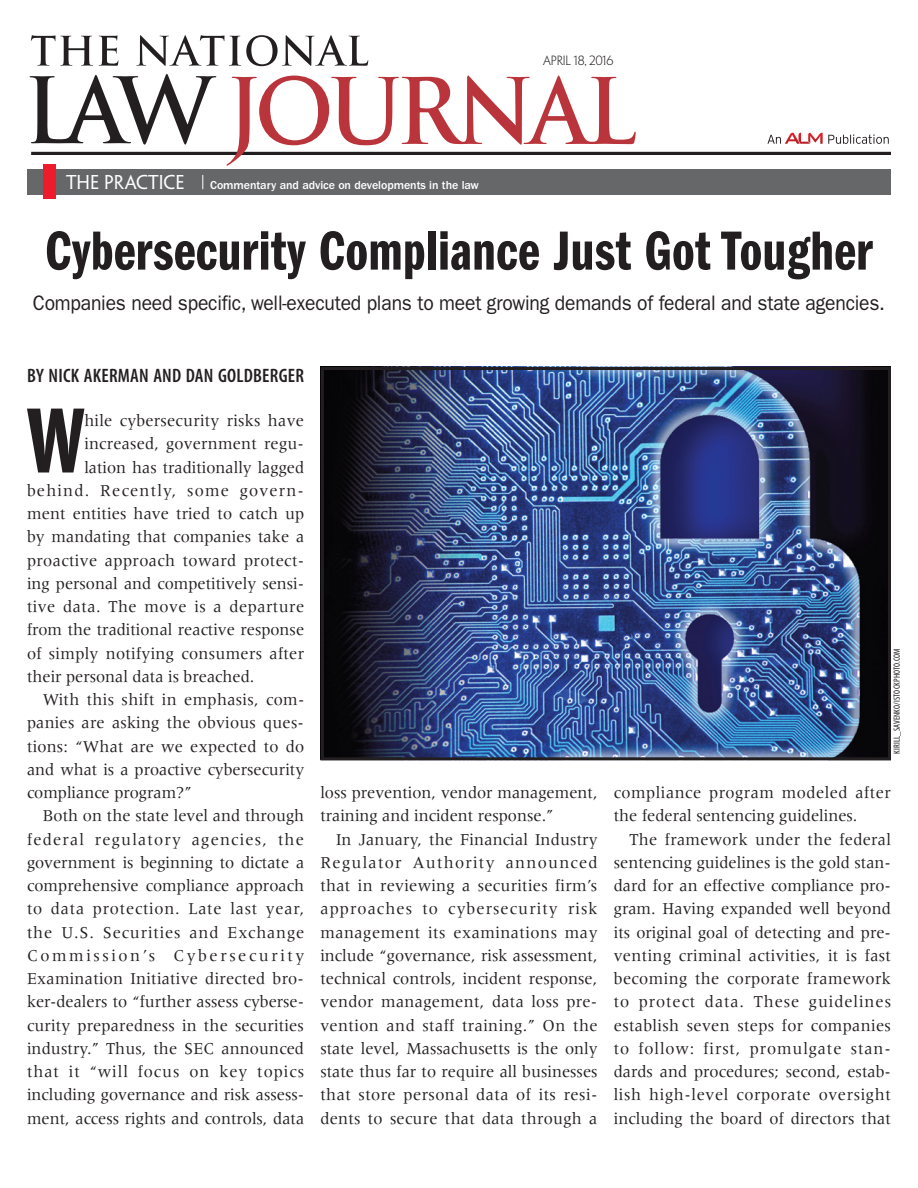
<style>
.page{position:relative;width:918px;height:1188px;background:#fff}
.page>*{position:absolute;margin:0;border:0;box-sizing:border-box;transform-origin:0 0}
.t1{font:95.85px "ITC Franklin Gothic Std Dm Cp";color:#231f20;scale:.95 1}
.t2{font:57px "ITC Franklin Gothic Std Dm Cp";letter-spacing:.01em;color:#231f20}
.t3{font:21px "ITC Franklin Gothic Std";letter-spacing:-.01em;color:#231f20;scale:.92 1}
.t4{font:600 condensed 19.5px "Myriad Pro";letter-spacing:.01em;color:#231f20}
.t5{font:18px "Penumbra Flare Std";letter-spacing:-.005em;color:#fff}
.t6{font:17.25px/23.2px "Meridien LT Std";letter-spacing:.01em;color:#231f20;scale:.95 1}
.t7{font:17.25px "Meridien LT Std";letter-spacing:.045em;color:#231f20;scale:.95 1}
.t8{font:17.25px "Meridien LT Std";letter-spacing:.075em;color:#231f20;scale:.95 1}
.t9{font:17.25px "Meridien LT Std";letter-spacing:.03em;color:#231f20;scale:.95 1}
.t10{font:17.25px "Meridien LT Std";letter-spacing:.05em;color:#231f20;scale:.95 1}
.t11{font:17.25px "Meridien LT Std";letter-spacing:.07em;color:#231f20;scale:.95 1}
.t12{font:17.25px "Meridien LT Std";letter-spacing:.06em;color:#231f20;scale:.95 1}
.t13{font:17.25px "Meridien LT Std";letter-spacing:.155em;color:#231f20;scale:.95 1}
.t14{font:500 12px "ITC Franklin Gothic Std";letter-spacing:-.005em;color:#fff}
.t15{font:300 12px "Penumbra Flare Std";letter-spacing:-.01em;color:#231f20}
.t16{font:condensed 9px "Myriad Pro";letter-spacing:.02em;color:#231f20}
</style>
<div class="page">
<hr style="left:31px;top:152px;width:860px;height:3px;background:#231f20">
<svg style="left:227px;top:76px;width:409px;height:90px"></svg>
<svg style="left:31px;top:35px;width:337px;height:31px"></svg>
<svg style="left:30px;top:74px;width:186px;height:71px"></svg>
<svg style="left:767px;top:133px;width:122px;height:11px"></svg>
<div style="left:27px;top:169px;width:864px;height:25px;background:#666768"></div>
<div style="left:44px;top:164px;width:12px;height:35px;background:#ee1b2d"></div>
<svg style="left:202px;top:175px;width:1px;height:14px"></svg>
<img style="left:325px;top:371px;width:562px;height:385px">
<div style="left:321px;top:367px;width:570px;height:393px;border:3px solid #231f20"></div>
<p class="t5" style="left:66px;top:172px;width:120px">THE PRACTICE</p>
<p class="t14" style="left:210px;top:178px;width:270px">Commentary and advice on developments in the law</p>
<p class="t15" style="left:543px;top:53px;width:72px">april 18, 2016</p>
<h2 class="t2" style="left:45px;top:219px;width:829px">Cybersecurity Compliance Just Got Tougher</h2>
<p class="t3" style="left:33px;top:291px;width:928px">Companies need specific, well-executed plans to meet growing demands of federal and state agencies.</p>
<p class="t4" style="left:27px;top:365px;width:278px">BY NICK AKERMAN AN D DAN GOLDBERGER</p>
<h1 class="t1" style="left:27px;top:388px;width:62px">W</h1>
<p class="t6" style="left:84px;top:409px;width:233px">hile cybersecurity risks have</p>
<p class="t6" style="left:84px;top:432px;width:233px">increased, government regu-</p>
<p class="t6" style="left:84px;top:455px;width:233px">lation has traditionally lagged</p>
<p class="t11" style="left:27px;top:481px;width:293px">behind. Recently, some govern-</p>
<p class="t6" style="left:27px;top:502px;width:294px">ment entities have tried to catch up</p>
<p class="t6" style="left:27px;top:525px;width:293px">by mandating that companies take a</p>
<p class="t6" style="left:27px;top:548px;width:293px">proactive approach toward protect-</p>
<p class="t6" style="left:27px;top:572px;width:293px">ing personal and competitively sensi-</p>
<p class="t9" style="left:27px;top:597px;width:293px">tive data. The move is a departure</p>
<p class="t6" style="left:27px;top:618px;width:293px">from the traditional reactive response</p>
<p class="t6" style="left:27px;top:641px;width:293px">of simply notifying consumers after</p>
<p class="t6" style="left:27px;top:665px;width:241px">their personal data is breached.</p>
<p class="t6" style="left:43px;top:688px;width:277px">With this shift in emphasis, com-</p>
<p class="t6" style="left:27px;top:711px;width:293px">panies are asking the obvious ques-</p>
<p class="t6" style="left:27px;top:734px;width:293px">tions: “What are we expected to do</p>
<p class="t6" style="left:27px;top:758px;width:293px">and what is a proactive cybersecurity</p>
<p class="t6" style="left:27px;top:781px;width:175px">compliance program?”</p>
<p class="t6" style="left:43px;top:804px;width:277px">Both on the state level and through</p>
<p class="t8" style="left:27px;top:830px;width:293px">federal regulatory agencies, the</p>
<p class="t6" style="left:27px;top:851px;width:293px">government is beginning to dictate a</p>
<p class="t6" style="left:27px;top:874px;width:293px">comprehensive compliance approach</p>
<p class="t7" style="left:27px;top:899px;width:293px">to data protection. Late last year,</p>
<p class="t10" style="left:27px;top:923px;width:293px">the U.S. Securities and Exchange</p>
<p class="t13" style="left:27px;top:946px;width:293px">Commission’s Cybersecurity</p>
<p class="t6" style="left:27px;top:967px;width:293px">Examination Initiative directed bro-</p>
<p class="t6" style="left:27px;top:990px;width:293px">ker-dealers to “further assess cyberse-</p>
<p class="t6" style="left:27px;top:1013px;width:293px">curity preparedness in the securities</p>
<p class="t6" style="left:27px;top:1037px;width:293px">industry.” Thus, the SEC announced</p>
<p class="t12" style="left:27px;top:1062px;width:293px">that it “will focus on key topics</p>
<p class="t6" style="left:27px;top:1083px;width:293px">including governance and risk assess-</p>
<p class="t6" style="left:27px;top:1106px;width:293px">ment, access rights and controls, data</p>
<p class="t6" style="left:320px;top:781px;width:293px">loss prevention, vendor management, training and incident response.”</p>
<p class="t6" style="left:320px;top:827px;width:293px;text-align:justify;text-indent:16px">In January, the Financial Industry Regulator Authority announced that in reviewing a securities firm’s approaches to cybersecurity risk management its examinations may include “governance, risk assessment, technical controls, incident response, vendor management, data loss pre&shy;vention and staff training.” On the state level, Massachusetts is the only state thus far to require all businesses that store personal data of its resi&shy;dents to secure that data through a</p>
<p class="t16" style="left:891px;top:754px;width:107px;rotate:-90deg">Kirill_Savenko/iStockphoto.com</p>
<p class="t6" style="left:614px;top:781px;width:293px">compliance program modeled after the federal sentencing guidelines.</p>
<p class="t6" style="left:614px;top:827px;width:293px;text-align:justify;text-indent:16px">The framework under the federal sentencing guidelines is the gold stan&shy;dard for an effective compliance pro&shy;gram. Having expanded well beyond its original goal of detecting and pre&shy;venting criminal activities, it is fast becoming the corporate framework to protect data. These guidelines establish seven steps for companies to follow: first, promulgate stan&shy;dards and procedures; second, estab&shy;lish high-level corporate oversight including the board of directors that</p>
</div>
